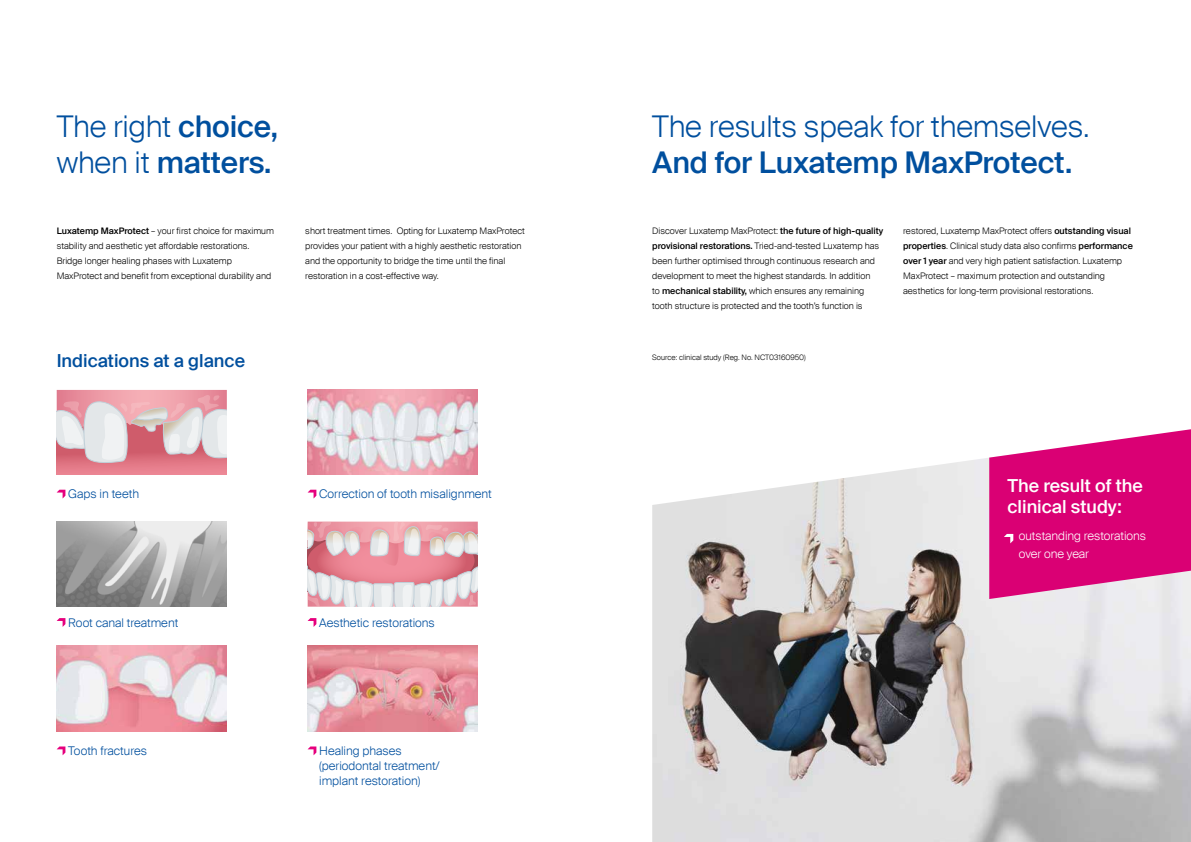
<style>
.page{position:relative;width:1191px;height:842px;background:#fff}
.page>*{position:absolute;margin:0;border:0;box-sizing:border-box;transform-origin:0 0}
.t1{font:500 30px/36px "Suisse Intl";letter-spacing:-.005em;color:#004f9e}
.t2{font:300 30px "Suisse Intl";letter-spacing:-.005em;color:#004f9e}
.t3{font:500 18px/21px "Suisse Intl";color:#fff}
.t4{font:500 18px "Suisse Intl";color:#004f9e}
.t5{font:300 12px/15px "Suisse Intl";color:#004f9e}
.t6{font:300 12px/18px "Suisse Intl";letter-spacing:-.005em;color:#fff}
.t7{font:300 9px/15px "Suisse Intl";color:#000}
.t8{font:300 7.5px "Suisse Intl";color:#000}
.s1{font-weight:300}
.s2{font-weight:500}
</style>
<div class="page">
<img style="left:652px;top:458px;width:539px;height:384px">
<div style="left:57px;top:414px;width:170px;height:61px;background:#e8808f"></div>
<svg style="left:57px;top:390px;width:170px;height:74px;background:#e3b6bd"></svg>
<img style="left:308px;top:390px;width:170px;height:85px">
<svg style="left:308px;top:522px;width:170px;height:85px;background:#e5b3bb"></svg>
<img style="left:57px;top:522px;width:170px;height:85px">
<img style="left:308px;top:646px;width:170px;height:85px">
<img style="left:57px;top:646px;width:170px;height:85px">
<svg style="left:308px;top:490px;width:8px;height:8px"></svg>
<svg style="left:308px;top:618px;width:8px;height:9px"></svg>
<svg style="left:308px;top:746px;width:8px;height:9px"></svg>
<svg style="left:57px;top:490px;width:8px;height:8px"></svg>
<svg style="left:57px;top:618px;width:8px;height:9px"></svg>
<svg style="left:57px;top:746px;width:8px;height:9px"></svg>
<svg style="left:989px;top:429px;width:202px;height:170px;background:#de298a"></svg>
<h1 class="t1" style="left:57px;top:108px;width:223px"><span class="s1">The right</span> choice, <span class="s1">when it</span> matters.</h1>
<p class="t7" style="left:57px;top:223px;width:219px"><span class="s2">Luxatemp MaxProtect</span> – your first choice for maximum stability and aesthetic yet affordable restorations.<br>Bridge longer healing phases with Luxatemp MaxProtect and benefit from exceptional durability and</p>
<p class="t7" style="left:305px;top:223px;width:221px">short treatment times. Opting for Luxatemp MaxProtect provides your patient with a highly aesthetic restoration and the opportunity to bridge the time until the final restoration in a cost-effective way.</p>
<h2 class="t4" style="left:57px;top:351px;width:190px">Indications at a glance</h2>
<h3 class="t5" style="left:68px;top:487px;width:72px">Gaps in teeth</h3>
<h3 class="t5" style="left:319px;top:487px;width:174px">Correction of tooth misalignment</h3>
<h3 class="t5" style="left:68px;top:615px;width:111px">Root canal treatment</h3>
<h3 class="t5" style="left:319px;top:615px;width:117px">Aesthetic restorations</h3>
<h3 class="t5" style="left:68px;top:744px;width:80px">Tooth fractures</h3>
<h3 class="t5" style="left:319px;top:744px;width:122px">Healing phases (periodontal treatment/ implant restoration)</h3>
<h1 class="t2" style="left:652px;top:109px;width:439px">The results speak for themselves.</h1>
<h1 class="t1" style="left:652px;top:144px;width:421px">And for Luxatemp MaxProtect.</h1>
<p class="t7" style="left:652px;top:223px;width:233px">Discover Luxatemp MaxProtect: <span class="s2">the future of high-quality provisional restorations.</span> Tried-and-tested Luxatemp has been further optimised through continuous research and development to meet the highest standards. In addition<br>to <span class="s2">mechanical stability,</span> which ensures any remaining tooth structure is protected and the tooth’s function is</p>
<p class="t7" style="left:903px;top:223px;width:231px">restored, Luxatemp MaxProtect offers <span class="s2">outstanding visual properties</span>. Clinical study data also confirms <span class="s2">performance over 1 year</span> and very high patient satisfaction. Luxatemp MaxProtect – maximum protection and outstanding aesthetics for long-term provisional restorations.</p>
<p class="t8" style="left:652px;top:353px;width:155px">Source: clinical study (Reg. No. NCT03160950)</p>
<h2 class="t3" style="left:1007px;top:475px;width:137px">The result of the clinical study:</h2>
<h3 class="t6" style="left:1018px;top:527px;width:129px">outstanding restorations over one year</h3>
</div>
